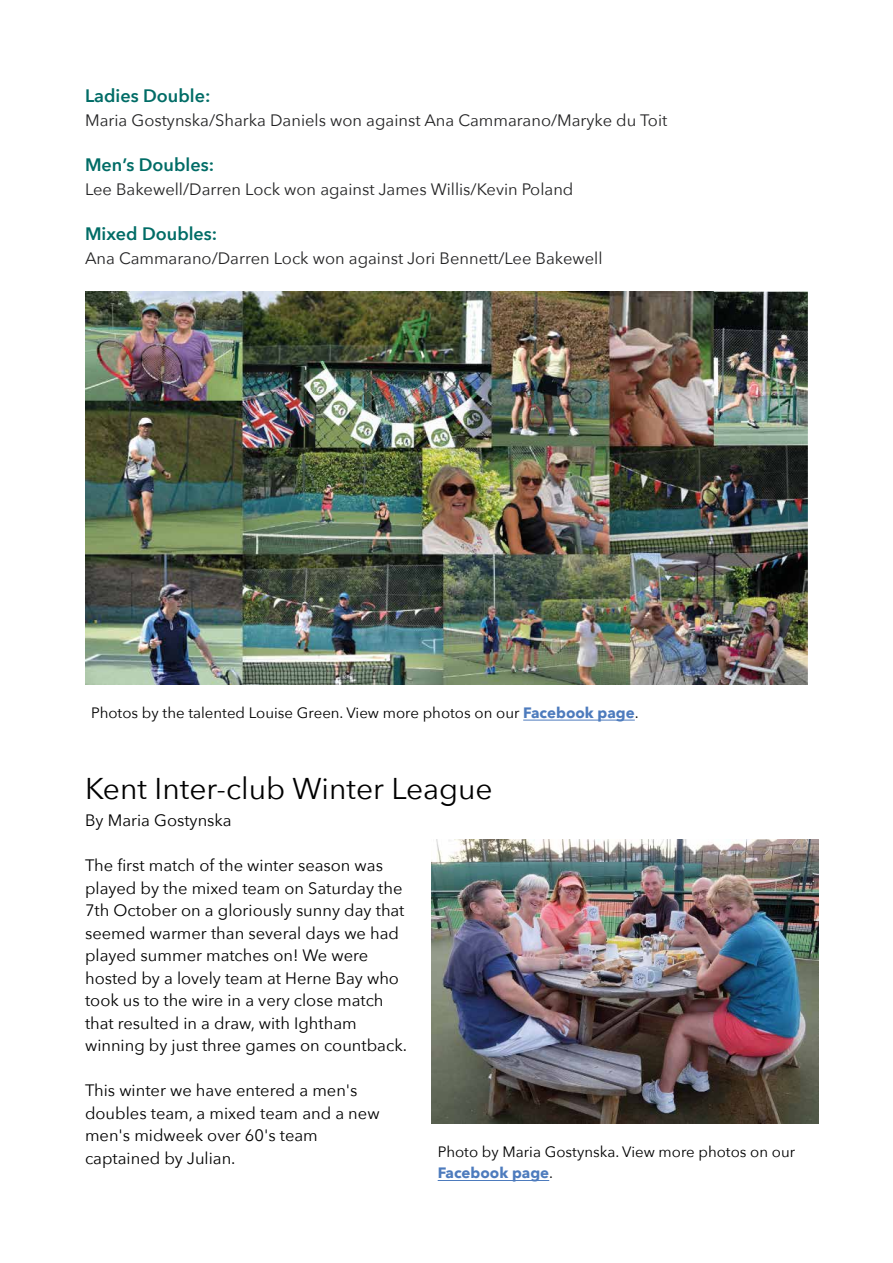
<style>
.page{position:relative;width:893px;height:1263px;background:#fff}
.page>*{position:absolute;margin:0;border:0;box-sizing:border-box;transform-origin:0 0}
.t1{font:30px "Avenir Next";color:#000}
.t2{font:600 18px "Avenir Next";color:#006c66}
.t3{font:16.5px/22.5px "Avenir Next";color:#000}
.t4{font:16.5px "Avenir Next";color:#232324}
.t5{font:15px/21px "Avenir Next";color:#000}
.s1{font-weight:700;color:#4d7bbd}
</style>
<div class="page">
<img style="left:432px;top:839px;width:386px;height:285px">
<hr style="left:438px;top:1180px;width:111px;height:1px;background:#4d7bbd">
<img style="left:85px;top:292px;width:723px;height:392px">
<hr style="left:523px;top:720px;width:112px;height:1px;background:#4d7bbd">
<p class="t2" style="left:85px;top:81px;width:127px">Ladies Double:</p>
<p class="t4" style="left:85px;top:106px;width:584px">Maria Gostynska/Sharka Daniels won against Ana Cammarano/Maryke du Toit</p>
<p class="t2" style="left:85px;top:150px;width:131px">Men’s Doubles:</p>
<p class="t4" style="left:85px;top:175px;width:490px">Lee Bakewell/Darren Lock won against James Willis/Kevin Poland</p>
<p class="t2" style="left:85px;top:219px;width:134px">Mixed Doubles:</p>
<p class="t4" style="left:85px;top:244px;width:519px">Ana Cammarano/Darren Lock won against Jori Bennett/Lee Bakewell</p>
<p class="t5" style="left:91px;top:702px;width:549px">Photos by the talented Louise Green. View more photos on our <span class="s1">Facebook page</span>.</p>
<h1 class="t1" style="left:85px;top:763px;width:409px">Kent Inter-club Winter League</h1>
<p class="t3" style="left:85px;top:808px;width:148px">By Maria Gostynska</p>
<p class="t3" style="left:85px;top:853px;width:323px">The first match of the winter season was played by the mixed team on Saturday the 7th October on a gloriously sunny day that seemed warmer than several days we had played summer matches on! We were hosted by a lovely team at Herne Bay who took us to the wire in a very close match that resulted in a draw, with Ightham winning by just three games on countback.</p>
<p class="t3" style="left:85px;top:1078px;width:296px">This winter we have entered a men's doubles team, a mixed team and a new men's midweek over 60's team captained by Julian.</p>
<p class="t5" style="left:438px;top:1141px;width:359px">Photo by Maria Gostynska. View more photos on our<br><span class="s1">Facebook page</span>.</p>
</div>
